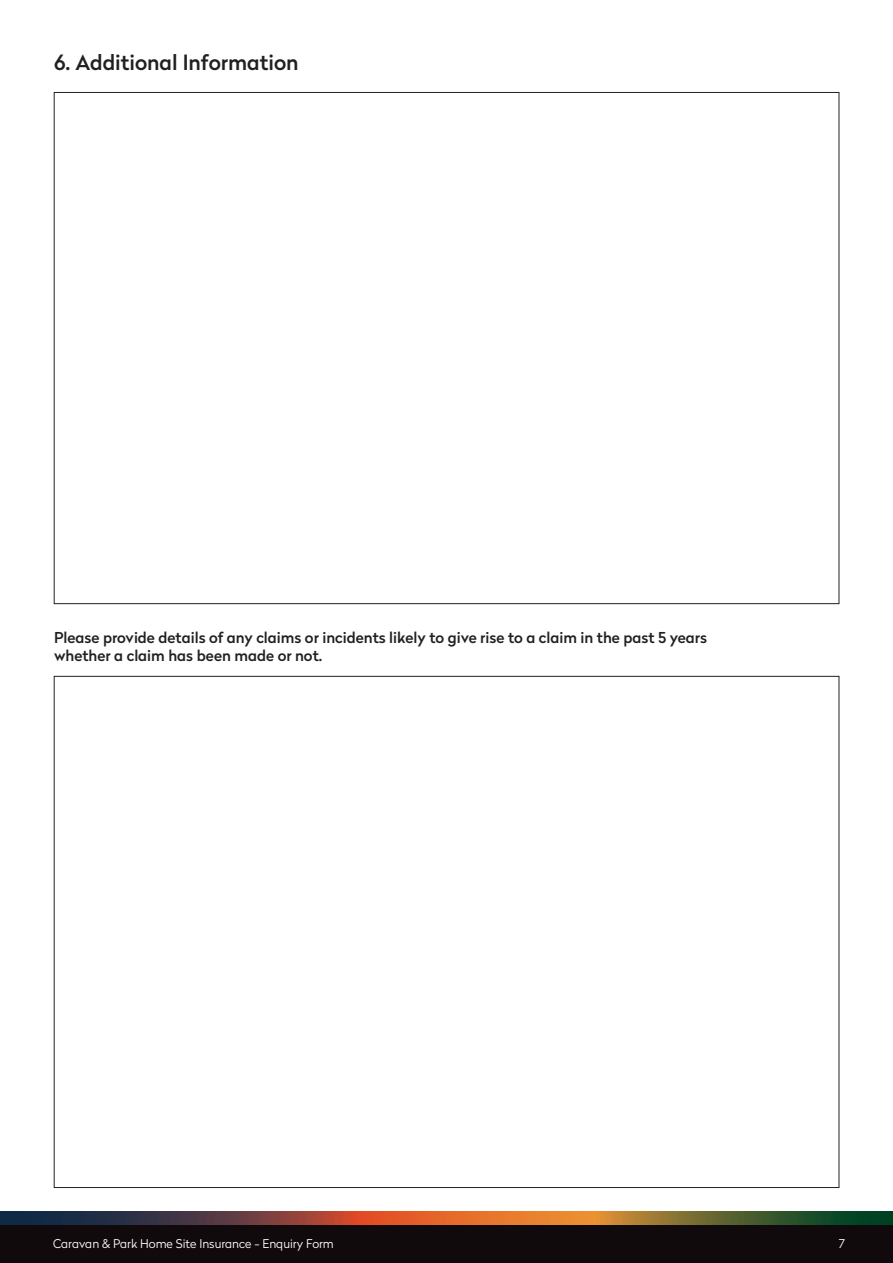
<style>
.page{position:relative;width:893px;height:1263px;background:#fff}
.page>*{position:absolute;margin:0;border:0;box-sizing:border-box;transform-origin:0 0}
.Body_2{font:500 21px "Radikal";color:#231f20}
.Body{font:500 15px/18px "Radikal";color:#231f20}
.t1{font:300 12px "Radikal";color:#fff}
</style>
<div class="page">
<div style="left:0;top:1220px;width:893px;height:43px;background:#110a0c"></div>
<svg style="left:0;top:1212px;width:893px;height:12px"></svg>
<p class="Body_2" style="left:54px;top:47px;width:246px">6. Additional Information</p>
<p class="Body" style="left:54px;top:628px;width:654px">Please provide details of any claims or incidents likely to give rise to a claim in the past 5 years whether a claim has been made or not.</p>
<p class="t1" style="left:53px;top:1235px;width:282px">Caravan &amp; Park Home Site Insurance - Enquiry Form</p>
<p class="t1" style="left:839px;top:1235px;width:8px">7</p>
</div>
